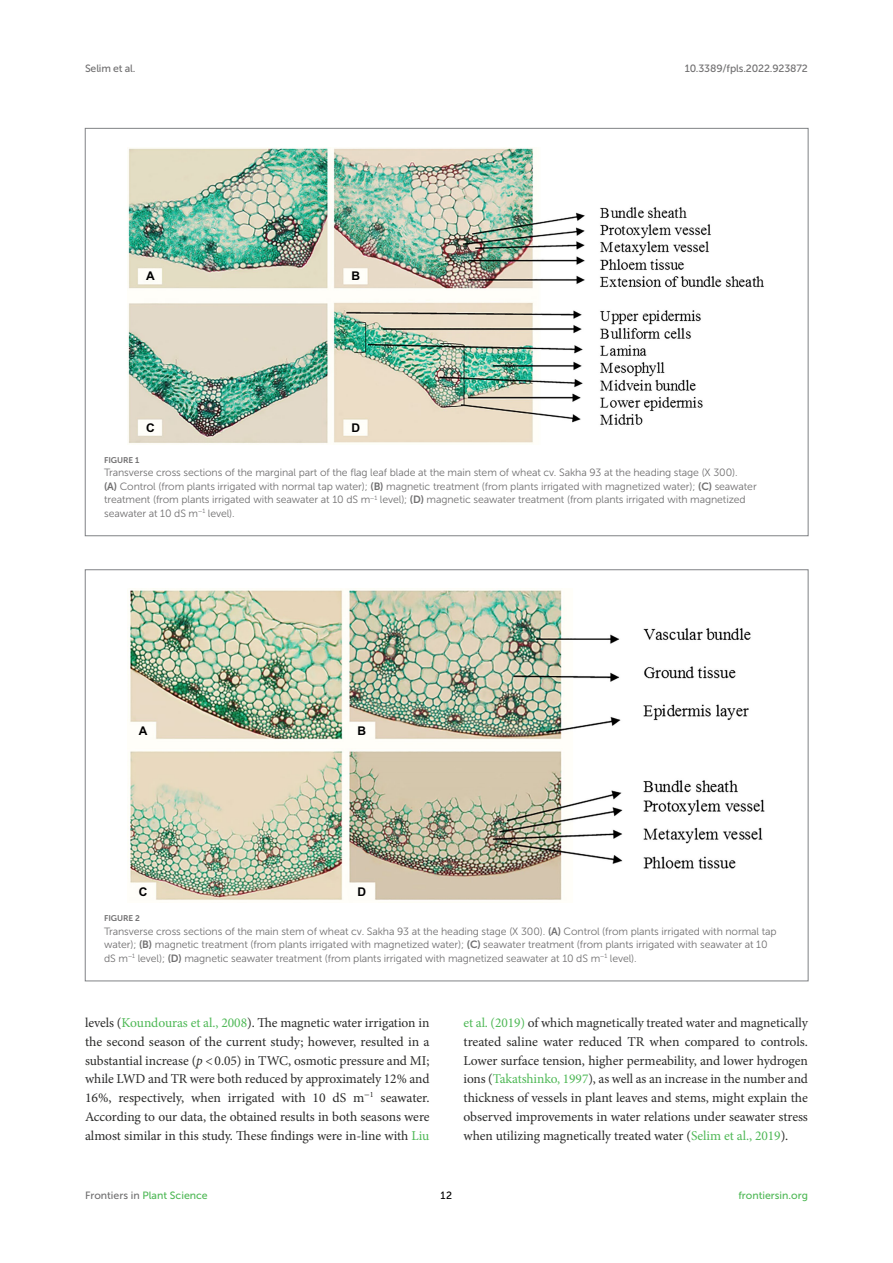
<style>
.page{position:relative;width:893px;height:1263px;background:#fff}
.page>*{position:absolute;margin:0;border:0;box-sizing:border-box;transform-origin:0 0}
.TEXT{font:13.5px/18.8px "Minion Pro";letter-spacing:-.005em;color:#2b2b2a;text-align:justify}
.t1{font:700 12px "Arial";color:#000}
.FIG_LEG{font:10.5px/13.5px "Museo Sans 300";letter-spacing:-.01em;color:#706f70}
.t2{font:10.5px "Museo Sans 500";color:#4eb855}
.t3{font:10.5px "Museo Sans 500";letter-spacing:-.015em;color:#706f70}
.t4{font:10.5px "Museo Sans 500";color:#000}
.FIG_HD{font:8.25px "Museo Sans 700";letter-spacing:-.01em;color:#706f70}
.s1{font-family:"Museo Sans 700"}
.s2{color:#4eb855}
.s3{font-style:italic}
.s4{color:#706f70}
</style>
<div class="page">
<img style="left:128px;top:147px;width:636px;height:297px">
<img style="left:128px;top:590px;width:637px;height:310px">
<p class="t3" style="left:85px;top:63px;width:52px">Selim et al.</p>
<p class="t3" style="left:685px;top:63px;width:125px">10.3389/fpls.2022.923872</p>
<p class="t1" style="left:146px;top:268px;width:10px">A</p>
<p class="t1" style="left:351px;top:268px;width:10px">B</p>
<p class="t1" style="left:146px;top:419px;width:10px">C</p>
<p class="t1" style="left:351px;top:419px;width:10px">D</p>
<p class="FIG_HD" style="left:104px;top:455px;width:37px">FIGURE 1</p>
<p class="FIG_LEG" style="left:104px;top:466px;width:654px">Transverse cross sections of the marginal part of the flag leaf blade at the main stem of wheat cv. Sakha 93 at the heading stage (X 300).<br><span class="s1">(A)</span> Control (from plants irrigated with normal tap water); <span class="s1">(B)</span> magnetic treatment (from plants irrigated with magnetized water); <span class="s1">(C)</span> seawater treatment (from plants irrigated with seawater at 10 dS m<sup>−</sup><sup>1</sup> level); <span class="s1">(D)</span> magnetic seawater treatment (from plants irrigated with magnetized seawater at 10 dS m<sup>−</sup><sup>1</sup> level).</p>
<p class="t1" style="left:139px;top:723px;width:10px">A</p>
<p class="t1" style="left:357px;top:723px;width:10px">B</p>
<p class="t1" style="left:139px;top:883px;width:10px">C</p>
<p class="t1" style="left:357px;top:883px;width:10px">D</p>
<p class="FIG_HD" style="left:104px;top:914px;width:37px">FIGURE 2</p>
<p class="FIG_LEG" style="left:104px;top:925px;width:674px">Transverse cross sections of the main stem of wheat cv. Sakha 93 at the heading stage (X 300). <span class="s1">(A)</span> Control (from plants irrigated with normal tap water); <span class="s1">(B)</span> magnetic treatment (from plants irrigated with magnetized water); <span class="s1">(C)</span> seawater treatment (from plants irrigated with seawater at 10 dS m<sup>−</sup><sup>1</sup> level); <span class="s1">(D)</span> magnetic seawater treatment (from plants irrigated with magnetized seawater at 10 dS m<sup>−</sup><sup>1</sup> level).</p>
<p class="TEXT" style="left:85px;top:1013px;width:346px">levels (<span class="s2">Koundouras et al., 2008</span>). The magnetic water irrigation in the second season of the current study; however, resulted in a substantial increase (<span class="s3">p</span> &lt;0.05) in TWC, osmotic pressure and MI; while LWD and TR were both reduced by approximately 12% and 16%, respectively, when irrigated with 10 dS m<sup>−</sup><sup>1</sup> seawater.<br>According to our data, the obtained results in both seasons were almost similar in this study. These findings were in-line with <span class="s2">Liu</span></p>
<p class="TEXT" style="left:463px;top:1013px;width:346px"><span class="s2">et al. (2019)</span> of which magnetically treated water and magnetically treated saline water reduced TR when compared to controls.<br>Lower surface tension, higher permeability, and lower hydrogen ions (<span class="s2">Takatshinko, 1997</span>), as well as an increase in the number and thickness of vessels in plant leaves and stems, might explain the observed improvements in water relations under seawater stress when utilizing magnetically treated water (<span class="s2">Selim et al., 2019</span>).</p>
<p class="t2" style="left:85px;top:1190px;width:124px"><span class="s4">Frontiers in</span> Plant Science</p>
<p class="t4" style="left:441px;top:1190px;width:13px">12</p>
<p class="t2" style="left:738px;top:1190px;width:71px">frontiersin.org</p>
</div>
